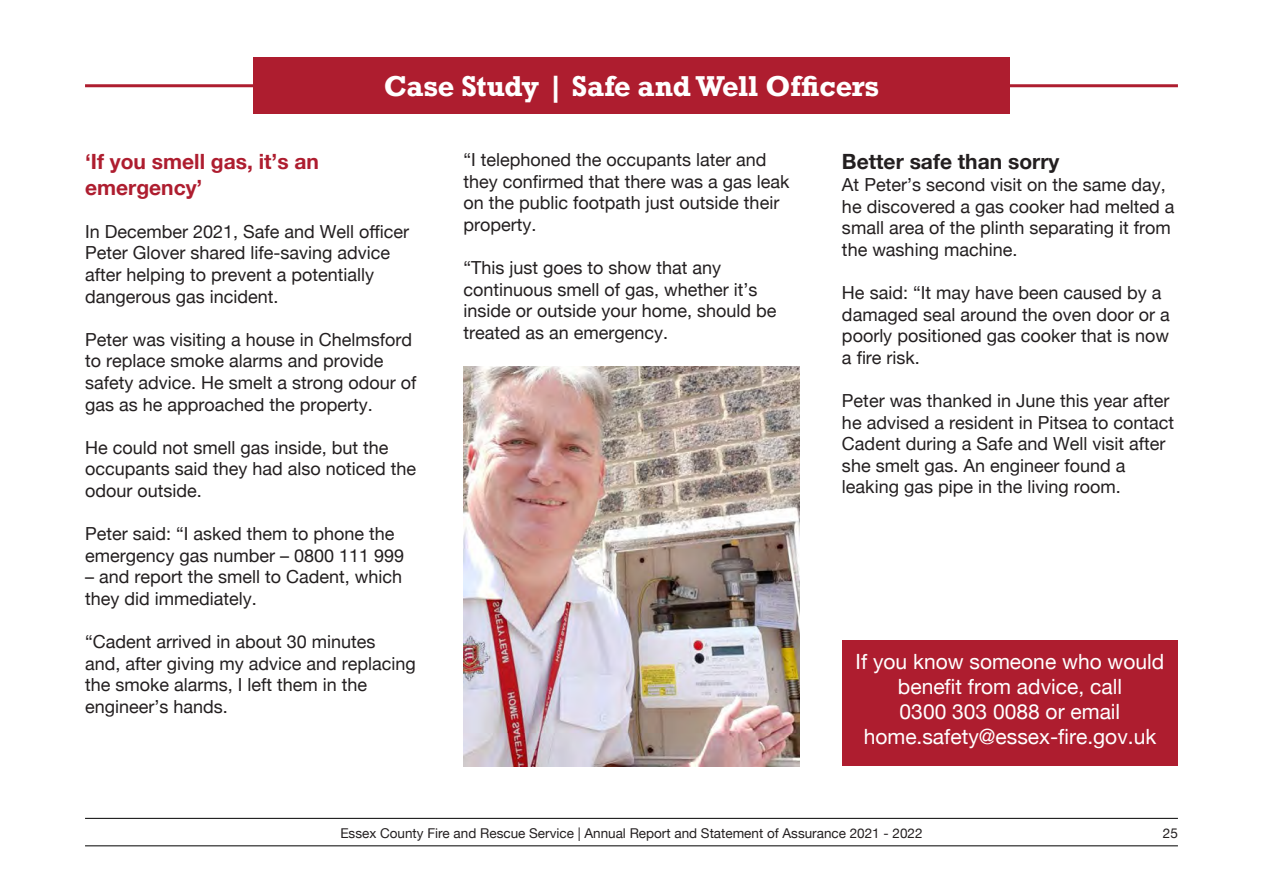
<style>
.page{position:relative;width:1263px;height:893px;background:#fff}
.page>*{position:absolute;margin:0;border:0;box-sizing:border-box;transform-origin:0 0}
.Main_header{font:700 27px "Rockwell";color:#fff}
.t1{font:21px/25.2px "Helvetica Neue";color:#fff;text-align:center}
.t2{font:700 21px/25.2px "Helvetica Neue";color:#ae1d2f}
.t3{font:700 21px "Helvetica Neue";color:#231f20}
.t4{font:18px/21.6px "Helvetica Neue";color:#231f20}
.t5{font:13.5px "Helvetica Neue";color:#231f20}
</style>
<div class="page">
<hr style="left:85px;top:818px;width:1093px;height:1px;background:#000">
<hr style="left:85px;top:845px;width:1093px;height:1px;background:#000">
<hr style="left:85px;top:84px;width:1093px;height:3px;background:#ae1d2f">
<div style="left:253px;top:57px;width:757px;height:57px;background:#ae1d2f"></div>
<div style="left:842px;top:640px;width:336px;height:125px;background:#ae1d2f"></div>
<img style="left:463px;top:366px;width:336px;height:400px">
<p class="Main_header" style="left:384px;top:69px;width:497px">Case Study | Safe and Well Officers</p>
<p class="t2" style="left:85px;top:150px;width:236px">‘If you smell gas, it’s an emergency’</p>
<p class="t4" style="left:85px;top:222px;width:326px">In December 2021, Safe and Well officer Peter Glover shared life-saving advice after helping to prevent a potentially dangerous gas incident.</p>
<p class="t4" style="left:85px;top:330px;width:333px">Peter was visiting a house in Chelmsford to replace smoke alarms and provide safety advice. He smelt a strong odour of gas as he approached the property.</p>
<p class="t4" style="left:85px;top:438px;width:333px">He could not smell gas inside, but the occupants said they had also noticed the odour outside.</p>
<p class="t4" style="left:85px;top:524px;width:321px">Peter said: “I asked them to phone the emergency gas number – 0800 111 999</p>
<p class="t4" style="left:85px;top:567px;width:319px">– and report the smell to Cadent, which they did immediately.</p>
<p class="t4" style="left:85px;top:632px;width:332px">“Cadent arrived in about 30 minutes<br>and, after giving my advice and replacing the smoke alarms, I left them in the engineer’s hands.</p>
<p class="t4" style="left:463px;top:150px;width:328px">“I telephoned the occupants later and they confirmed that there was a gas leak on the public footpath just outside their property.</p>
<p class="t4" style="left:463px;top:258px;width:315px">“This just goes to show that any continuous smell of gas, whether it’s inside or outside your home, should be treated as an emergency.</p>
<p class="t3" style="left:842px;top:145px;width:219px">Better safe than sorry</p>
<p class="t4" style="left:842px;top:175px;width:334px">At Peter’s second visit on the same day, he discovered a gas cooker had melted a small area of the plinth separating it from the washing machine.</p>
<p class="t4" style="left:842px;top:283px;width:329px">He said: “It may have been caused by a damaged seal around the oven door or a poorly positioned gas cooker that is now a fire risk.</p>
<p class="t4" style="left:842px;top:391px;width:334px">Peter was thanked in June this year after he advised a resident in Pitsea to contact Cadent during a Safe and Well visit after she smelt gas. An engineer found a leaking gas pipe in the living room.</p>
<p class="t1" style="left:855px;top:650px;width:310px">If you know someone who would benefit from advice, call</p>
<p class="t1" style="left:900px;top:700px;width:222px">0300 303 0088 or email</p>
<p class="t1" style="left:864px;top:725px;width:294px">home.safety@essex-fire.gov.uk</p>
<p class="t5" style="left:340px;top:823px;width:584px">Essex County Fire and Rescue Service | Annual Report and Statement of Assurance 2021 - 2022</p>
<p class="t5" style="left:1163px;top:823px;width:17px">25</p>
</div>
